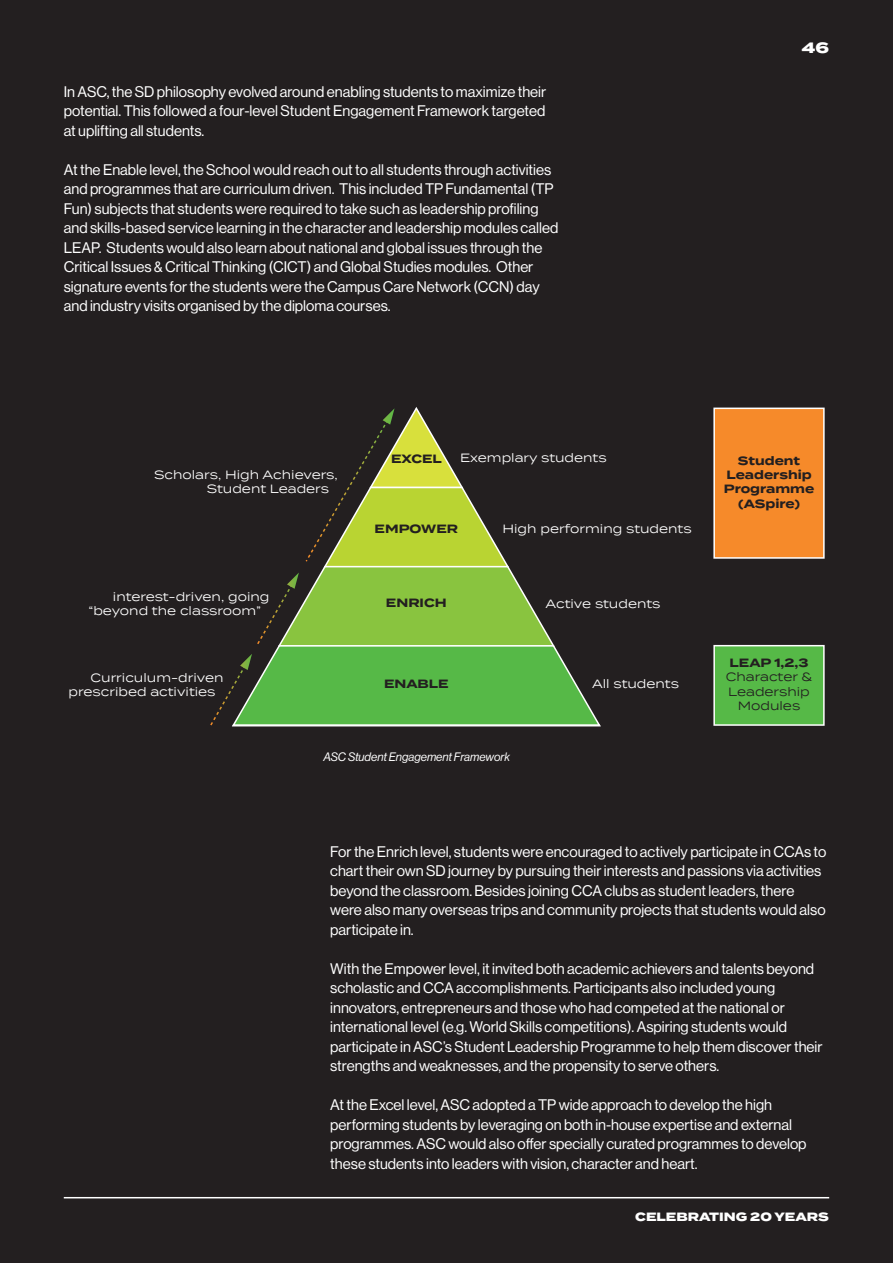
<style>
.page{position:relative;width:893px;height:1263px;background:#231f20}
.page>*{position:absolute;margin:0;border:0;box-sizing:border-box;transform-origin:0 0}
.body{font:15px/19.5px "N Haas Grotesk DS Pro 55 Rg";color:#fff}
.t1{font:800 15px "Termina";color:#fff}
.t2{font:12px/14.4px "Termina";color:#fff}
.t3{font:700 12px/14.4px "Termina";color:#231f20;text-align:center}
.t4{font:12px/14.4px "Termina";color:#231f20;text-align:center}
.body-2{font:12px "N Haas Grotesk DS Pro 56 It";color:#fff}
.t5{font:800 12px "Termina";color:#fff}
.s1{font-weight:700}
</style>
<div class="page">
<hr style="left:64px;top:1197px;width:765px;height:1px;background:#fff">
<svg style="left:210px;top:407px;width:391px;height:319px"></svg>
<div style="left:714px;top:408px;width:110px;height:150px;background:#f68a2a"></div>
<div style="left:713px;top:408px;width:112px;height:151px;border:2px solid #fff"></div>
<div style="left:714px;top:646px;width:110px;height:79px;background:#56b947"></div>
<div style="left:713px;top:645px;width:112px;height:81px;border:2px solid #fff"></div>
<p class="body" style="left:64px;top:82px;width:484px">In ASC, the SD philosophy evolved around enabling students to maximize their potential. This followed a four-level Student Engagement Framework targeted</p>
<p class="body" style="left:64px;top:121px;width:142px">at uplifting all students.</p>
<p class="body" style="left:64px;top:160px;width:496px">At the Enable level, the School would reach out to all students through activities and programmes that are curriculum driven. This included TP Fundamental (TP Fun) subjects that students were required to take such as leadership profiling and skills-based service learning in the character and leadership modules called LEAP. Students would also learn about national and global issues through the Critical Issues &amp; Critical Thinking (CICT) and Global Studies modules. Other signature events for the students were the Campus Care Network (CCN) day and industry visits organised by the diploma courses.</p>
<p class="t1" style="left:802px;top:37px;width:29px">46</p>
<p class="t2" style="left:207px;top:467px;width:132px;text-indent:-53px">Scholars, High Achievers,<br>Student Leaders</p>
<p class="t2" style="left:88px;top:589px;width:183px;text-indent:25px">interest-driven, going “beyond the classroom”</p>
<p class="t2" style="left:69px;top:670px;width:157px;text-indent:22px">Curriculum-driven prescribed activities</p>
<p class="t3" style="left:391px;top:452px;width:52px">EXCEL</p>
<p class="t2" style="left:460px;top:450px;width:148px">Exemplary students</p>
<p class="t3" style="left:375px;top:522px;width:85px">EMPOWER</p>
<p class="t2" style="left:502px;top:521px;width:191px">High performing students</p>
<p class="t3" style="left:386px;top:596px;width:62px">ENRICH</p>
<p class="t2" style="left:546px;top:596px;width:116px">Active students</p>
<p class="t3" style="left:384px;top:677px;width:66px">ENABLE</p>
<p class="t2" style="left:592px;top:676px;width:88px">All students</p>
<p class="body-2" style="left:323px;top:749px;width:188px">ASC Student Engagement Framework</p>
<p class="t3" style="left:724px;top:453px;width:92px">Student<br>Leadership<br>Programme (ASpire)</p>
<p class="t4" style="left:726px;top:655px;width:88px"><span class="s1">LEAP 1,2,3<br></span>Character &amp;<br>Leadership<br>Modules</p>
<p class="body" style="left:330px;top:842px;width:498px">For the Enrich level, students were encouraged to actively participate in CCAs to chart their own SD journey by pursuing their interests and passions via activities beyond the classroom. Besides joining CCA clubs as student leaders, there were also many overseas trips and community projects that students would also participate in.</p>
<p class="body" style="left:330px;top:959px;width:494px">With the Empower level, it invited both academic achievers and talents beyond scholastic and CCA accomplishments. Participants also included young innovators, entrepreneurs and those who had competed at the national or international level (e.g. World Skills competitions). Aspiring students would participate in ASC’s Student Leadership Programme to help them discover their strengths and weaknesses, and the propensity to serve others.</p>
<p class="body" style="left:330px;top:1095px;width:478px">At the Excel level, ASC adopted a TP wide approach to develop the high performing students by leveraging on both in-house expertise and external programmes. ASC would also offer specially curated programmes to develop these students into leaders with vision, character and heart.</p>
<p class="t5" style="left:635px;top:1208px;width:195px">CELEBRATING 20 YEARS</p>
</div>
